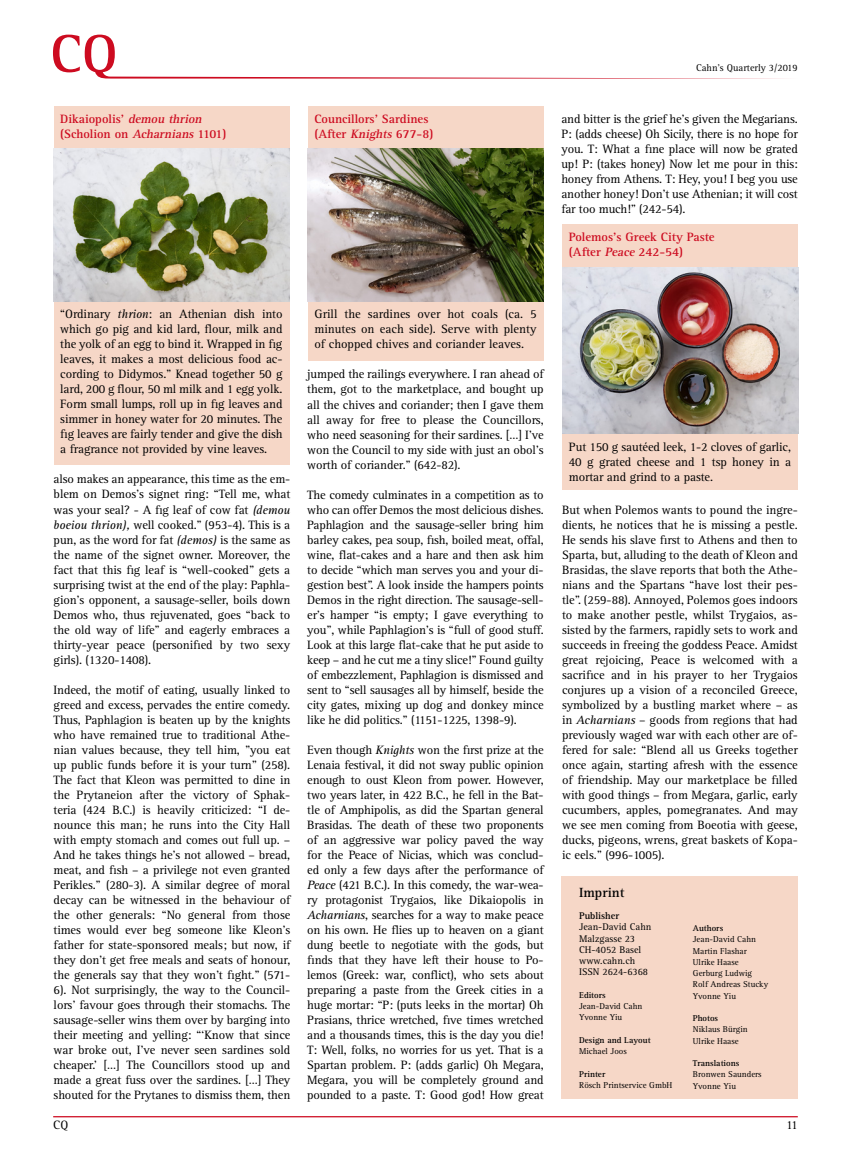
<style>
.page{position:relative;width:851px;height:1170px;background:#fff}
.page>*{position:absolute;margin:0;border:0;box-sizing:border-box;transform-origin:0 0}
.t1{font:700 13.75px "Rotis Serif Std";color:#000}
.t2{font:12.5px/15px "Rotis Serif Std";letter-spacing:-.01em;color:#000;text-align:justify}
.t3{font:700 12.5px/15px "Rotis Serif Std";color:#cd0b20}
.t4{font:10px/11.2px "Rotis Serif Std";color:#000}
.t5{font:700 10px "Rotis Serif Std";color:#000}
.t6{font:8.75px/11.2px "Rotis Serif Std";color:#000}
.t7{font:700 8.75px "Rotis Serif Std";color:#000}
.s1{font-style:italic}
</style>
<div class="page">
<hr style="left:53px;top:1115px;width:744px;height:2px;background:#cd0b20">
<svg style="left:53px;top:35px;width:731px;height:44px"></svg>
<div style="left:54px;top:106px;width:235px;height:358px;background:#f6d7c7"></div>
<img style="left:54px;top:149px;width:235px;height:153px">
<div style="left:308px;top:106px;width:235px;height:254px;background:#f6d7c7"></div>
<img style="left:308px;top:149px;width:235px;height:153px">
<div style="left:562px;top:224px;width:236px;height:266px;background:#f6d7c7"></div>
<img style="left:562px;top:267px;width:236px;height:166px">
<div style="left:561px;top:876px;width:236px;height:223px;background:#f6d7c7"></div>
<p class="t3" style="left:60px;top:112px;width:168px">Dikaiopolis’ <span class="s1">demou thrion </span>(Scholion on <span class="s1">Acharnians</span> 1101)</p>
<p class="t3" style="left:314px;top:112px;width:120px">Councillors’ Sardines (After <span class="s1">Knights</span> 677-8)</p>
<p class="t4" style="left:696px;top:62px;width:103px">Cahn’s Quarterly 3/2019</p>
<p class="t2" style="left:561px;top:112px;width:238px">and bitter is the grief he’s given the Megarians.<br>P: (adds cheese) Oh Sicily, there is no hope for you. T: What a fine place will now be grated up! P: (takes honey) Now let me pour in this: honey from Athens. T: Hey, you! I beg you use another honey! Don’t use Athenian; it will cost far too much!” (242-54).</p>
<p class="t3" style="left:569px;top:230px;width:147px">Polemos’s Greek City Paste (After <span class="s1">Peace</span> 242-54)</p>
<p class="t2" style="left:60px;top:307px;width:224px">“Ordinary <span class="s1">thrion</span>: an Athenian dish into which go pig and kid lard, flour, milk and the yolk of an egg to bind it. Wrapped in fig leaves, it makes a most delicious food ac&shy;cording to Didymos.” Knead together 50 g lard, 200 g flour, 50 ml milk and 1 egg yolk.<br>Form small lumps, roll up in fig leaves and simmer in honey water for 20 minutes. The fig leaves are fairly tender and give the dish a fragrance not provided by vine leaves.</p>
<p class="t2" style="left:54px;top:472px;width:238px">also makes an appearance, this time as the em&shy;blem on Demos’s signet ring: “Tell me, what was your seal? - A fig leaf of cow fat <span class="s1">(demou boeiou thrion),</span> well cooked.” (953-4). This is a pun, as the word for fat <span class="s1">(demos)</span> is the same as the name of the signet owner. Moreover, the fact that this fig leaf is “well-cooked” gets a surprising twist at the end of the play: Paphla&shy;gion’s opponent, a sausage-seller, boils down Demos who, thus rejuvenated, goes “back to the old way of life” and eagerly embraces a thirty-year peace (personified by two sexy girls). (1320-1408).</p>
<p class="t2" style="left:54px;top:682px;width:238px">Indeed, the motif of eating, usually linked to greed and excess, pervades the entire comedy.<br>Thus, Paphlagion is beaten up by the knights who have remained true to traditional Athe&shy;nian values because, they tell him, "you eat up public funds before it is your turn” (258).<br>The fact that Kleon was permitted to dine in the Prytaneion after the victory of Sphak&shy;teria (424 B.C.) is heavily criticized: “I de&shy;nounce this man; he runs into the City Hall with empty stomach and comes out full up. – And he takes things he’s not allowed – bread, meat, and fish – a privilege not even granted Perikles.” (280-3). A similar degree of moral decay can be witnessed in the behaviour of the other generals: “No general from those times would ever beg someone like Kleon’s father for state-sponsored meals; but now, if they don’t get free meals and seats of honour, the generals say that they won’t fight.” (571- 6). Not surprisingly, the way to the Council&shy;lors’ favour goes through their stomachs. The sausage-seller wins them over by barging into their meeting and yelling: “‘Know that since war broke out, I’ve never seen sardines sold cheaper.’ […] The Councillors stood up and made a great fuss over the sardines. […] They shouted for the Prytanes to dismiss them, then</p>
<p class="t2" style="left:314px;top:307px;width:224px">Grill the sardines over hot coals (ca. 5 minutes on each side). Serve with plenty of chopped chives and coriander leaves.</p>
<p class="t2" style="left:307px;top:367px;width:238px">jumped the railings everywhere. I ran ahead of them, got to the marketplace, and bought up all the chives and coriander; then I gave them all away for free to please the Councillors, who need seasoning for their sardines. […] I’ve won the Council to my side with just an obol’s worth of coriander.” (642-82).</p>
<p class="t2" style="left:307px;top:487px;width:238px">The comedy culminates in a competition as to who can offer Demos the most delicious dishes.<br>Paphlagion and the sausage-seller bring him barley cakes, pea soup, fish, boiled meat, offal, wine, flat-cakes and a hare and then ask him to decide “which man serves you and your di&shy;gestion best”. A look inside the hampers points Demos in the right direction. The sausage-sell&shy;er’s hamper “is empty; I gave everything to you”, while Paphlagion’s is “full of good stuff.<br>Look at this large flat-cake that he put aside to keep – and he cut me a tiny slice!” Found guilty of embezzlement, Paphlagion is dismissed and sent to “sell sausages all by himself, beside the city gates, mixing up dog and donkey mince like he did politics.” (1151-1225, 1398-9).</p>
<p class="t2" style="left:307px;top:742px;width:238px">Even though <span class="s1">Knights</span> won the first prize at the Lenaia festival, it did not sway public opinion enough to oust Kleon from power. However, two years later, in 422 B.C., he fell in the Bat&shy;tle of Amphipolis, as did the Spartan general Brasidas. The death of these two proponents of an aggressive war policy paved the way for the Peace of Nicias, which was conclud&shy;ed only a few days after the performance of <span class="s1">Peace</span> (421 B.C.). In this comedy, the war-wea&shy;ry protagonist Trygaios, like Dikaiopolis in <span class="s1">Acharnians</span>, searches for a way to make peace on his own. He flies up to heaven on a giant dung beetle to negotiate with the gods, but finds that they have left their house to Po&shy;lemos (Greek: war, conflict), who sets about preparing a paste from the Greek cities in a huge mortar: “P: (puts leeks in the mortar) Oh Prasians, thrice wretched, five times wretched and a thousands times, this is the day you die!<br>T: Well, folks, no worries for us yet. That is a Spartan problem. P: (adds garlic) Oh Megara, Megara, you will be completely ground and pounded to a paste. T: Good god! How great</p>
<p class="t2" style="left:569px;top:440px;width:224px">Put 150 g sautéed leek, 1-2 cloves of garlic, 40 g grated cheese and 1 tsp honey in a mortar and grind to a paste.</p>
<p class="t2" style="left:562px;top:502px;width:237px">But when Polemos wants to pound the ingre&shy;dients, he notices that he is missing a pestle.<br>He sends his slave first to Athens and then to Sparta, but, alluding to the death of Kleon and Brasidas, the slave reports that both the Athe&shy;nians and the Spartans “have lost their pes&shy;tle”. (259-88). Annoyed, Polemos goes indoors to make another pestle, whilst Trygaios, as&shy;sisted by the farmers, rapidly sets to work and succeeds in freeing the goddess Peace. Amidst great rejoicing, Peace is welcomed with a sacrifice and in his prayer to her Trygaios conjures up a vision of a reconciled Greece, symbolized by a bustling market where – as in <span class="s1">Acharnians</span> – goods from regions that had previously waged war with each other are of&shy;fered for sale: “Blend all us Greeks together once again, starting afresh with the essence of friendship. May our marketplace be filled with good things – from Megara, garlic, early cucumbers, apples, pomegranates. And may we see men coming from Boeotia with geese, ducks, pigeons, wrens, great baskets of Kopa&shy;ic eels.” (996-1005).</p>
<p class="t1" style="left:579px;top:883px;width:47px">Imprint</p>
<p class="t5" style="left:579px;top:909px;width:42px">Publisher</p>
<p class="t4" style="left:579px;top:921px;width:74px">Jean-David Cahn<br>Malzgasse 23<br>CH-4052 Basel www.cahn.ch<br>ISSN 2624-6368</p>
<p class="t7" style="left:579px;top:989px;width:28px">Editors</p>
<p class="t6" style="left:579px;top:1000px;width:65px">Jean-David Cahn<br>Yvonne Yiu</p>
<p class="t7" style="left:579px;top:1034px;width:73px">Design and Layout</p>
<p class="t6" style="left:579px;top:1045px;width:49px">Michael Joos</p>
<p class="t7" style="left:579px;top:1068px;width:28px">Printer</p>
<p class="t6" style="left:579px;top:1079px;width:95px">Rösch Printservice GmbH</p>
<p class="t7" style="left:692px;top:923px;width:32px">Authors</p>
<p class="t6" style="left:692px;top:934px;width:77px">Jean-David Cahn<br>Martin Flashar<br>Ulrike Haase<br>Gerburg Ludwig<br>Rolf Andreas Stucky<br>Yvonne Yiu</p>
<p class="t7" style="left:692px;top:1013px;width:27px">Photos</p>
<p class="t6" style="left:692px;top:1024px;width:56px">Niklaus Bürgin<br>Ulrike Haase</p>
<p class="t7" style="left:692px;top:1058px;width:48px">Translations</p>
<p class="t6" style="left:692px;top:1069px;width:70px">Bronwen Saunders<br>Yvonne Yiu</p>
<p class="t2" style="left:53px;top:1117px;width:17px">CQ</p>
<p class="t2" style="left:786px;top:1117px;width:13px">11</p>
</div>
